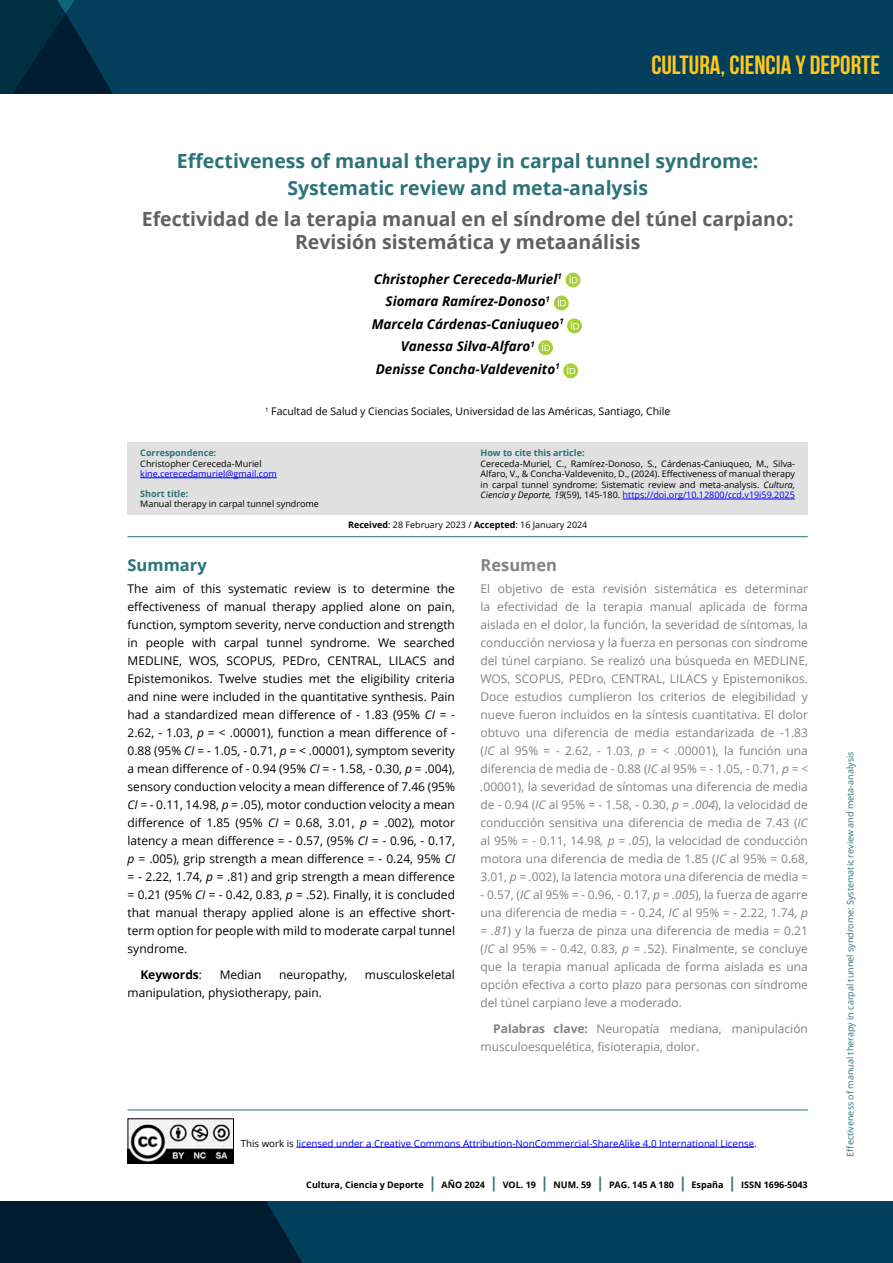
<style>
.page{position:relative;width:893px;height:1263px;background:#fff}
.page>*{position:absolute;margin:0;border:0;box-sizing:border-box;transform-origin:0 0}
.t1{font:700 26.25px "Bebas Neue";color:#fdc71b}
.TITULO_ARTICULO_gris{font:700 19.5px/22.5px "Open Sans";color:#616161;text-align:center}
.TITULO_ARTICULO_verd{font:700 19.5px/27px "Open Sans";color:#2c727a;text-align:center}
.subtitulo_H3{font:700 16.5px "Open Sans";color:#808285}
.subtitulo_H3-2{font:700 16.5px "Open Sans";color:#2c727a}
.autores{font:italic 700 13.5px "Open Sans";color:#000}
.Cuerpo_de_texto_P{font:12px/18px "Open Sans";color:#808285;text-align:justify}
.Cuerpo_de_texto_P-2{font:12px/18px "Open Sans";color:#000;text-align:justify}
.Cuerpo_de_texto_P-3{font:700 12px "Open Sans";color:#000}
.Filiacion{font:10.5px "Open Sans";color:#000}
.Filiacion-2{font:9.75px "Open Sans";color:#00f}
.portada_regular{font:9px/10.5px "Open Sans";color:#000;text-align:justify}
.maestras{font:9px "Open Sans";color:#2c727a}
.maestras-2{font:700 9px "Open Sans";color:#000}
.Portada_bold{font:700 9px "Open Sans";color:#2c727a}
.portada_regular-2{font:9px "Open Sans";color:#00f}
.s1{font-weight:700}
.s2{font-style:italic}
.s3{color:#00f}
.s4{font-weight:400}
.s5{color:#000}
.s6{font-size:15px;color:#2c727a}
</style>
<div class="page">
<svg style="left:0;top:1201px;width:893px;height:62px;background:#02344e"></svg>
<div style="left:128px;top:442px;width:680px;height:72px;background:#e0e0e0"></div>
<hr style="left:140px;top:477px;width:137px;height:1px;background:#00f">
<div style="left:566px;top:273px;width:14px;height:14px;background:#a6cf38;border-radius:50%"></div>
<svg style="left:569px;top:275px;width:9px;height:8px"></svg>
<div style="left:554px;top:296px;width:15px;height:14px;background:#a6cf38;border-radius:50%"></div>
<svg style="left:558px;top:298px;width:8px;height:8px"></svg>
<svg style="left:567px;top:318px;width:15px;height:15px"></svg>
<svg style="left:571px;top:321px;width:8px;height:8px"></svg>
<svg style="left:538px;top:340px;width:15px;height:15px"></svg>
<svg style="left:542px;top:343px;width:8px;height:8px"></svg>
<svg style="left:563px;top:363px;width:15px;height:15px"></svg>
<svg style="left:567px;top:366px;width:8px;height:8px"></svg>
<hr style="left:623px;top:499px;width:172px;height:1px;background:#00f">
<hr style="left:128px;top:536px;width:680px;height:1px;background:#2a6e73">
<hr style="left:128px;top:1109px;width:680px;height:1px;background:#2a6e73">
<svg style="left:0;top:0;width:893px;height:94px;background:#023c58"></svg>
<img style="left:130px;top:1120px;width:102px;height:41px">
<div style="left:128px;top:1118px;width:106px;height:45px;border:1px solid #000"></div>
<hr style="left:296px;top:1147px;width:458px;height:1px;background:#00f">
<p class="t1" style="left:651px;top:50px;width:230px">CULTURA, CIENCIA Y DEPORTE</p>
<p class="TITULO_ARTICULO_verd" style="left:177px;top:147px;width:583px">Effectiveness of manual therapy in carpal tunnel syndrome:<br>Systematic review and meta-analysis</p>
<p class="TITULO_ARTICULO_gris" style="left:142px;top:207px;width:653px">Efectividad de la terapia manual en el síndrome del túnel carpiano:<br>Revisión sistemática y metaanálisis</p>
<p class="autores" style="left:374px;top:269px;width:189px">Christopher Cereceda-Muriel<sup>1</sup></p>
<p class="autores" style="left:386px;top:292px;width:166px">Siomara Ramírez-Donoso<sup>1</sup></p>
<p class="autores" style="left:372px;top:314px;width:194px">Marcela Cárdenas-Caniuqueo<sup>1</sup></p>
<p class="autores" style="left:401px;top:337px;width:135px">Vanessa Silva-Alfaro<sup>1</sup></p>
<p class="autores" style="left:376px;top:359px;width:185px">Denisse Concha-Valdevenito<sup>1</sup></p>
<p class="Filiacion" style="left:265px;top:404px;width:407px"><sup>1</sup> Facultad de Salud y Ciencias Sociales, Universidad de las Américas, Santiago, Chile</p>
<p class="Portada_bold" style="left:140px;top:446px;width:77px">Correspondence:</p>
<p class="portada_regular" style="left:140px;top:458px;width:123px">Christopher Cereceda-Muriel</p>
<p class="portada_regular-2" style="left:140px;top:468px;width:138px">kine.cerecedamuriel@gmail.com</p>
<p class="Portada_bold" style="left:140px;top:487px;width:49px">Short title:</p>
<p class="portada_regular" style="left:140px;top:498px;width:180px">Manual therapy in carpal tunnel syndrome</p>
<p class="portada_regular" style="left:348px;top:519px;width:241px"><span class="s1">Received</span>: 28 February 2023 / <span class="s1">Accepted</span>: 16 January 2024</p>
<p class="Portada_bold" style="left:480px;top:447px;width:106px">How to cite this article:</p>
<p class="portada_regular" style="left:480px;top:458px;width:316px">Cereceda-Muriel, C., Ramírez-Donoso, S., Cárdenas-Caniuqueo, M., Silva-Alfaro, V., &amp; Concha-Valdevenito, D., (2024). Effectiveness of manual therapy in carpal tunnel syndrome: Sistematic review and meta-analysis. <span class="s2">Cultura, Ciencia y Deporte, 19</span>(59), 145-180. <span class="s3">https://doi.org/10.12800/ccd.v19i59.2025</span></p>
<p class="subtitulo_H3-2" style="left:128px;top:553px;width:81px">Summary</p>
<p class="Cuerpo_de_texto_P-2" style="left:128px;top:579px;width:329px">The aim of this systematic review is to determine the effectiveness of manual therapy applied alone on pain, function, symptom severity, nerve conduction and strength in people with carpal tunnel syndrome. We searched MEDLINE, WOS, SCOPUS, PEDro, CENTRAL, LILACS and Epistemonikos. Twelve studies met the eligibility criteria and nine were included in the quantitative synthesis. Pain had a standardized mean difference of - 1.83 (95% <span class="s2">CI</span> = - 2.62, - 1.03, <span class="s2">p</span> = &lt; .00001), function a mean difference of - 0.88 (95% <span class="s2">CI</span> = - 1.05, - 0.71, <span class="s2">p</span> = &lt; .00001), symptom severity a mean difference of - 0.94 (95% <span class="s2">CI</span> = - 1.58, - 0.30, <span class="s2">p</span> = .004), sensory conduction velocity a mean difference of 7.46 (95% <span class="s2">CI</span> = - 0.11, 14.98, <span class="s2">p</span> = .05), motor conduction velocity a mean difference of 1.85 (95% <span class="s2">CI</span> = 0.68, 3.01, <span class="s2">p</span> = .002), motor latency a mean difference = - 0.57, (95% <span class="s2">CI</span> = - 0.96, - 0.17, <span class="s2">p</span> = .005), grip strength a mean difference = - 0.24, 95% <span class="s2">CI </span>= - 2.22, 1.74, <span class="s2">p</span> = .81) and grip strength a mean difference = 0.21 (95% <span class="s2">CI</span> = - 0.42, 0.83, <span class="s2">p</span> = .52). Finally, it is concluded that manual therapy applied alone is an effective short&shy;term option for people with mild to moderate carpal tunnel syndrome.</p>
<p class="Cuerpo_de_texto_P-3" style="left:140px;top:966px;width:63px">Keywords<span class="s4">:</span></p>
<p class="Cuerpo_de_texto_P-2" style="left:220px;top:966px;width:43px">Median</p>
<p class="Cuerpo_de_texto_P-2" style="left:279px;top:966px;width:70px">neuropathy,</p>
<p class="Cuerpo_de_texto_P-2" style="left:365px;top:966px;width:92px">musculoskeletal</p>
<p class="Cuerpo_de_texto_P-2" style="left:128px;top:984px;width:196px">manipulation, physiotherapy, pain.</p>
<p class="subtitulo_H3" style="left:480px;top:553px;width:78px">Resumen</p>
<p class="Cuerpo_de_texto_P" style="left:480px;top:579px;width:329px">El objetivo de esta revisión sistemática es determinar la efectividad de la terapia manual aplicada de forma aislada en el dolor, la función, la severidad de síntomas, la conducción nerviosa y la fuerza en personas con síndrome del túnel carpiano. Se realizó una búsqueda en MEDLINE, WOS, SCOPUS, PEDro, CENTRAL, LILACS y Epistemonikos.<br>Doce estudios cumplieron los criterios de elegibilidad y nueve fueron incluidos en la síntesis cuantitativa. El dolor obtuvo una diferencia de media estandarizada de -1.83 (<span class="s2">IC</span> al 95% = - 2.62, - 1.03, <span class="s2">p</span> = &lt; <span class="s2">.</span>00001), la función una diferencia de media de - 0.88 (<span class="s2">IC</span> al 95% = - 1.05, - 0.71, <span class="s2">p = &lt; .</span>00001), la severidad de síntomas una diferencia de media de - 0.94 (<span class="s2">IC</span> al 95% = - 1.58, - 0.30, <span class="s2">p = .004</span>), la velocidad de conducción sensitiva una diferencia de media de 7.43 (<span class="s2">IC </span>al 95% = - 0.11, 14.98<span class="s2">, p = .05</span>), la velocidad de conducción motora una diferencia de media de 1.85 (<span class="s2">IC</span> al 95% = 0.68, 3.01, <span class="s2">p = .</span>002), la latencia motora una diferencia de media =</p>
<p class="Cuerpo_de_texto_P" style="left:480px;top:885px;width:329px">- 0.57, (<span class="s2">IC</span> al 95% = - 0.96, - 0.17, <span class="s2">p = .005</span>), la fuerza de agarre una diferencia de media = - 0.24, <span class="s2">IC</span> al 95% = - 2.22, 1.74, <span class="s2">p = .81</span>) y la fuerza de pinza una diferencia de media = 0.21 (<span class="s2">IC</span> al 95% = - 0.42, 0.83, <span class="s2">p = .</span>52). Finalmente, se concluye que la terapia manual aplicada de forma aislada es una opción efectiva a corto plazo para personas con síndrome del túnel carpiano leve a moderado.</p>
<p class="Cuerpo_de_texto_P" style="left:480px;top:1020px;width:329px;text-indent:13px"><span class="s1">Palabras clave:</span> Neuropatía mediana, manipulación musculoesquelética, fisioterapia, dolor.</p>
<p class="Filiacion-2" style="left:241px;top:1136px;width:517px"><span class="s5">This work is</span> licensed under a Creative Commons Attribution-NonCommercial-ShareAlike 4.0 International License<span class="s5">.</span></p>
<p class="maestras-2" style="left:306px;top:1179px;width:503px">Cultura, Ciencia y Deporte <span class="s6">|</span> AÑO 2024 <span class="s6">|</span> VOL. 19 <span class="s6">|</span> NUM. 59 <span class="s6">|</span> PAG. 145 A 180 <span class="s6">|</span> España <span class="s6">|</span> ISSN 1696-5043</p>
<p class="maestras" style="left:844px;top:1156px;width:406px;rotate:-90deg">Effectiveness of manual therapy in carpal tunnel syndrome: Systematic review and meta-analysis</p>
</div>
